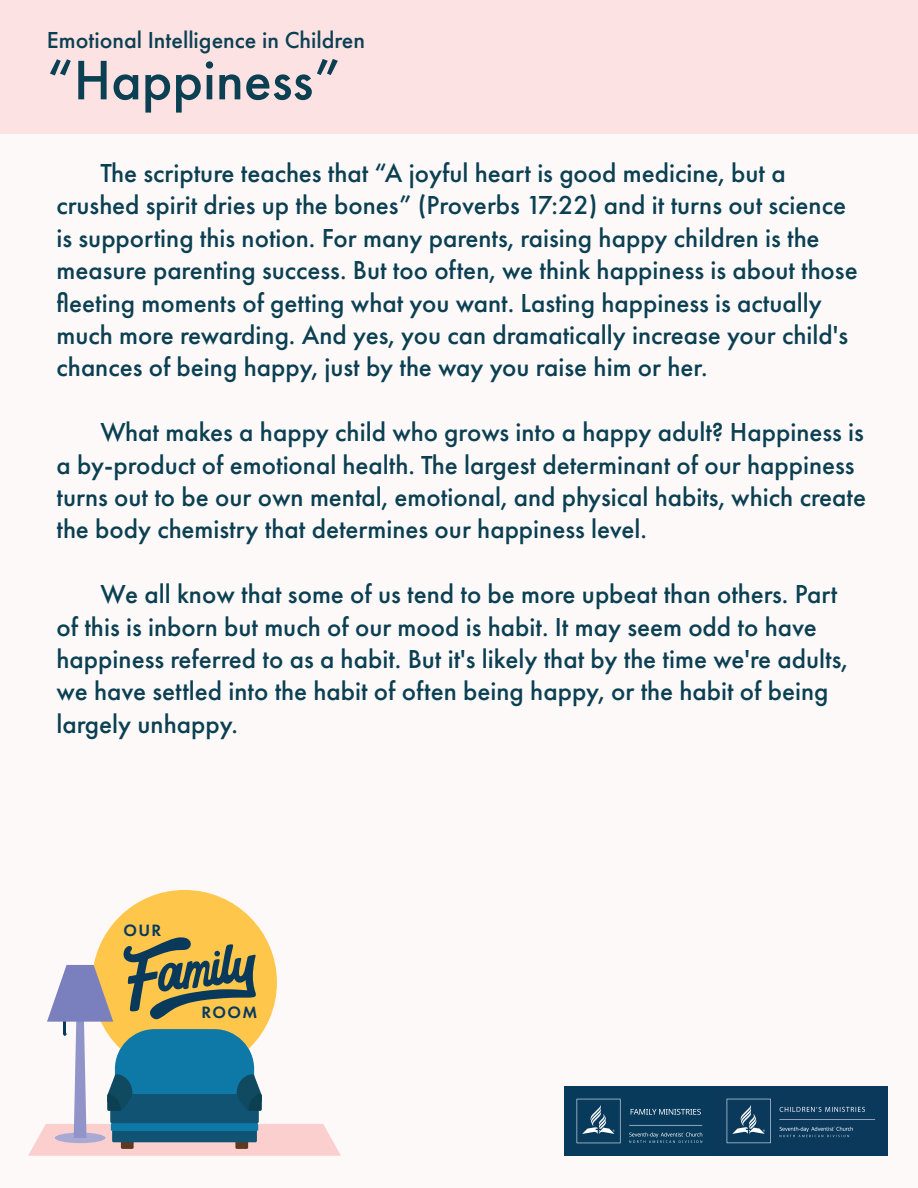
<style>
.page{position:relative;width:918px;height:1188px;background:#fff}
.page>*{position:absolute;margin:0;border:0;box-sizing:border-box;transform-origin:0 0}
.t1{font:500 57.75px "Futura PT";color:#0b4053}
.t2{font:500 27px/32.4px "Futura PT";color:#0b4053}
.t3{font:500 24px "Futura PT";color:#0b4053}
.t4{font:600 17.1px "Futura PT";letter-spacing:.08em;color:#093a5c}
</style>
<div class="page">
<div style="left:0;top:133px;width:918px;height:1055px;background:#fef9f9"></div>
<div style="left:92px;top:890px;width:185px;height:185px;background:#fec74c;border-radius:50%"></div>
<svg style="left:28px;top:937px;width:313px;height:219px"></svg>
<div style="left:111px;top:1123px;width:147px;height:8px;background:#0e79a7;border-radius:2px"></div>
<img style="left:564px;top:1087px;width:323px;height:69px">
<div style="left:0;top:0;width:918px;height:133px;background:#fce2e3"></div>
<p class="t3" style="left:47px;top:25px;width:320px">Emotional Intelligence in Children</p>
<h1 class="t1" style="left:47px;top:45px;width:295px">“Happiness”</h1>
<p class="t2" style="left:57px;top:157px;width:803px;text-indent:44px">The scripture teaches that “A joyful heart is good medicine, but a crushed spirit dries up the bones” (Proverbs 17:22) and it turns out science is supporting this notion. For many parents, raising happy children is the measure parenting success. But too often, we think happiness is about those fleeting moments of getting what you want. Lasting happiness is actually much more rewarding. And yes, you can dramatically increase your child's chances of being happy, just by the way you raise him or her.</p>
<p class="t2" style="left:57px;top:416px;width:811px;text-indent:44px">What makes a happy child who grows into a happy adult? Happiness is a by-product of emotional health. The largest determinant of our happiness turns out to be our own mental, emotional, and physical habits, which create the body chemistry that determines our happiness level.</p>
<p class="t2" style="left:57px;top:578px;width:793px;text-indent:44px">We all know that some of us tend to be more upbeat than others. Part of this is inborn but much of our mood is habit. It may seem odd to have happiness referred to as a habit. But it's likely that by the time we're adults, we have settled into the habit of often being happy, or the habit of being largely unhappy.</p>
<p class="t4" style="left:124px;top:920px;width:39px">OUR</p>
<p class="t4" style="left:201px;top:1002px;width:57px">ROOM</p>
</div>
